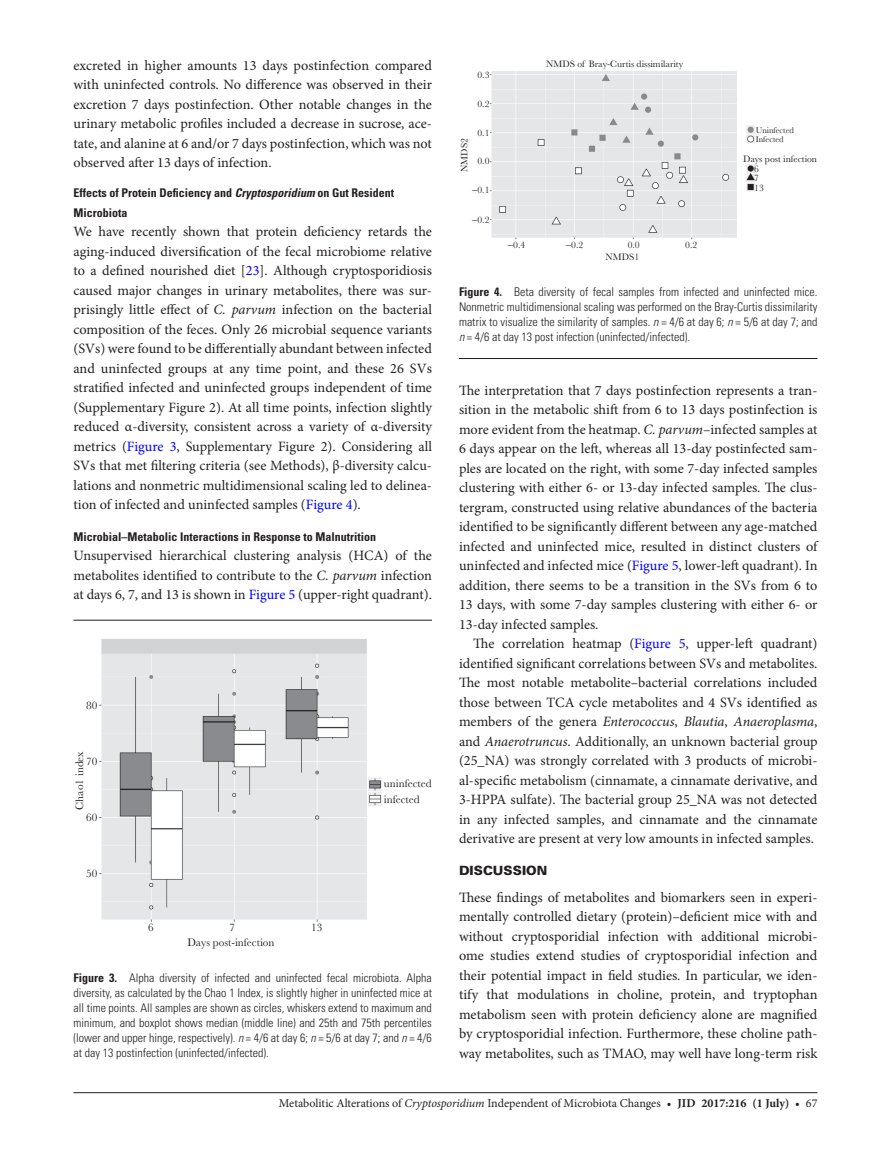
<style>
.page{position:relative;width:891px;height:1174px;background:#fff}
.page>*{position:absolute;margin:0;border:0;box-sizing:border-box;transform-origin:0 0}
.t1{font:14.25px/19.5px "Minion Pro";color:#231f20;text-align:justify}
.t2{font:900 12.75px "Univers LT Std";color:#231f20}
.t3{font:300 condensed 12px/15px "Univers LT Std";color:#231f20;text-align:justify}
.t4{font:700 condensed 12px/19.5px "Univers LT Std";color:#231f20}
.t5{font:12px "Minion Pro";color:#231f20}
.t6{font:11.25px/15.1px "Baskerville MT Std";color:#231f20;text-align:center}
.t7{font:9.75px/8.9px "Baskerville MT Std";color:#231f20}
.t8{font:8.55px "Baskerville MT Std";color:#231f20}
.s1{font-style:italic}
.s2{color:#00f}
.s3{font-weight:700}
</style>
<div class="page">
<hr style="left:73px;top:1092px;width:744px;height:1px;background:#231f20">
<hr style="left:73px;top:620px;width:359px;height:1px;background:#231f20">
<img style="left:99px;top:639px;width:283px;height:283px">
<hr style="left:459px;top:358px;width:359px;height:1px;background:#231f20">
<img style="left:490px;top:71px;width:265px;height:169px">
<p class="t1" style="left:73px;top:55px;width:360px">excreted in higher amounts 13 days postinfection compared with uninfected controls. No difference was observed in their excretion 7 days postinfection. Other notable changes in the urinary metabolic profiles included a decrease in sucrose, ace&shy;tate, and alanine at 6 and/or 7 days postinfection, which was not observed after 13 days of infection.</p>
<p class="t4" style="left:73px;top:183px;width:322px">Effects of Protein Deficiency and <span class="s1">Cryptosporidium</span> on Gut Resident<br>Microbiota</p>
<p class="t1" style="left:73px;top:222px;width:360px">We have recently shown that protein deficiency retards the aging-induced diversification of the fecal microbiome relative to a defined nourished diet [<span class="s2">23</span>]. Although cryptosporidiosis caused major changes in urinary metabolites, there was sur&shy;prisingly little effect of <span class="s1">C. parvum</span> infection on the bacterial composition of the feces. Only 26 microbial sequence variants (SVs) were found to be differentially abundant between infected and uninfected groups at any time point, and these 26 SVs stratified infected and uninfected groups independent of time (Supplementary Figure 2). At all time points, infection slightly reduced α-diversity, consistent across a variety of α-diversity metrics (<span class="s2">Figure 3</span>, Supplementary Figure 2). Considering all SVs that met filtering criteria (see Methods), β-diversity calcu&shy;lations and nonmetric multidimensional scaling led to delinea&shy;tion of infected and uninfected samples (<span class="s2">Figure 4</span>).</p>
<p class="t4" style="left:73px;top:527px;width:304px">Microbial–Metabolic Interactions in Response to Malnutrition</p>
<p class="t1" style="left:73px;top:546px;width:360px">Unsupervised hierarchical clustering analysis (HCA) of the metabolites identified to contribute to the <span class="s1">C. parvum</span> infection at days 6, 7, and 13 is shown in <span class="s2">Figure 5</span> (upper-right quadrant).</p>
<p class="t6" style="left:86px;top:698px;width:13px">80</p>
<p class="t6" style="left:72px;top:810px;width:60px;rotate:-90deg">Chao1 index</p>
<p class="t6" style="left:86px;top:754px;width:13px">70</p>
<p class="t6" style="left:86px;top:810px;width:13px">60</p>
<p class="t6" style="left:86px;top:866px;width:13px">50</p>
<p class="t6" style="left:148px;top:920px;width:7px">6</p>
<p class="t6" style="left:187px;top:920px;width:89px">7<br>Days post-infection</p>
<p class="t6" style="left:311px;top:920px;width:13px">13</p>
<p class="t6" style="left:384px;top:776px;width:49px">uninfected</p>
<p class="t6" style="left:384px;top:791px;width:37px">infected</p>
<p class="t3" style="left:73px;top:970px;width:360px"><span class="s3">Figure 3.</span> Alpha diversity of infected and uninfected fecal microbiota. Alpha diversity, as calculated by the Chao 1 Index, is slightly higher in uninfected mice at all time points. All samples are shown as circles, whiskers extend to maximum and minimum, and boxplot shows median (middle line) and 25th and 75th percentiles (lower and upper hinge, respectively). <span class="s1">n</span> = 4/6 at day 6; <span class="s1">n</span> = 5/6 at day 7; and <span class="s1">n</span> = 4/6 at day 13 postinfection (uninfected/infected).</p>
<p class="t7" style="left:460px;top:172px;width:35px;rotate:-90deg">NMDS2</p>
<p class="t7" style="left:477px;top:71px;width:14px">0.3</p>
<p class="t7" style="left:477px;top:99px;width:14px">0.2</p>
<p class="t7" style="left:477px;top:128px;width:14px">0.1</p>
<p class="t7" style="left:477px;top:157px;width:14px">0.0</p>
<p class="t7" style="left:472px;top:186px;width:19px">−0.1</p>
<p class="t7" style="left:472px;top:215px;width:19px">−0.2</p>
<p class="t7" style="left:546px;top:59px;width:138px">NMDS of Bray-Curtis dissimilarity</p>
<p class="t7" style="left:508px;top:240px;width:19px">−0.4</p>
<p class="t7" style="left:566px;top:240px;width:19px">−0.2</p>
<p class="t7" style="left:606px;top:239px;width:36px;line-height:12.5px;text-align:right">0.0<br>NMDS1</p>
<p class="t7" style="left:685px;top:240px;width:14px">0.2</p>
<p class="t8" style="left:756px;top:125px;width:40px">Uninfected</p>
<p class="t7" style="left:754px;top:164px;width:6px">6<br>7</p>
<p class="t7" style="left:754px;top:184px;width:11px">13</p>
<p class="t8" style="left:756px;top:134px;width:29px">Infected</p>
<p class="t7" style="left:743px;top:154px;width:76px">Days post infection</p>
<p class="t3" style="left:459px;top:284px;width:360px"><span class="s3">Figure 4.</span> Beta diversity of fecal samples from infected and uninfected mice.<br>Nonmetric multidimensional scaling was performed on the Bray-Curtis dissimilarity matrix to visualize the similarity of samples. <span class="s1">n</span> = 4/6 at day 6; <span class="s1">n</span> = 5/6 at day 7; and <span class="s1">n</span> = 4/6 at day 13 post infection (uninfected/infected).</p>
<p class="t1" style="left:459px;top:381px;width:360px">The interpretation that 7 days postinfection represents a tran&shy;sition in the metabolic shift from 6 to 13 days postinfection is more evident from the heatmap. <span class="s1">C. parvum</span>–infected samples at 6 days appear on the left, whereas all 13-day postinfected sam&shy;ples are located on the right, with some 7-day infected samples clustering with either 6- or 13-day infected samples. The clus&shy;tergram, constructed using relative abundances of the bacteria identified to be significantly different between any age-matched infected and uninfected mice, resulted in distinct clusters of uninfected and infected mice (<span class="s2">Figure 5</span>, lower-left quadrant). In addition, there seems to be a transition in the SVs from 6 to 13 days, with some 7-day samples clustering with either 6- or 13-day infected samples.</p>
<p class="t1" style="left:459px;top:634px;width:360px;text-indent:14px">The correlation heatmap (<span class="s2">Figure 5</span>, upper-left quadrant) identified significant correlations between SVs and metabolites.<br>The most notable metabolite–bacterial correlations included those between TCA cycle metabolites and 4 SVs identified as members of the genera <span class="s1">Enterococcus</span>, <span class="s1">Blautia</span>, <span class="s1">Anaeroplasma</span>, and <span class="s1">Anaerotruncus</span>. Additionally, an unknown bacterial group (25_NA) was strongly correlated with 3 products of microbi&shy;al-specific metabolism (cinnamate, a cinnamate derivative, and 3-HPPA sulfate). The bacterial group 25_NA was not detected in any infected samples, and cinnamate and the cinnamate derivative are present at very low amounts in infected samples.</p>
<p class="t2" style="left:459px;top:862px;width:90px">DISCUSSION</p>
<p class="t1" style="left:459px;top:888px;width:360px">These findings of metabolites and biomarkers seen in experi&shy;mentally controlled dietary (protein)–deficient mice with and without cryptosporidial infection with additional microbi&shy;ome studies extend studies of cryptosporidial infection and their potential impact in field studies. In particular, we iden&shy;tify that modulations in choline, protein, and tryptophan metabolism seen with protein deficiency alone are magnified by cryptosporidial infection. Furthermore, these choline path&shy;way metabolites, such as TMAO, may well have long-term risk</p>
<p class="t5" style="left:279px;top:1095px;width:540px">Metabolitic Alterations of <span class="s1">Cryptosporidium</span> Independent of Microbiota Changes • <span class="s3">JID 2017:216 (1 July)</span> • 67</p>
</div>
